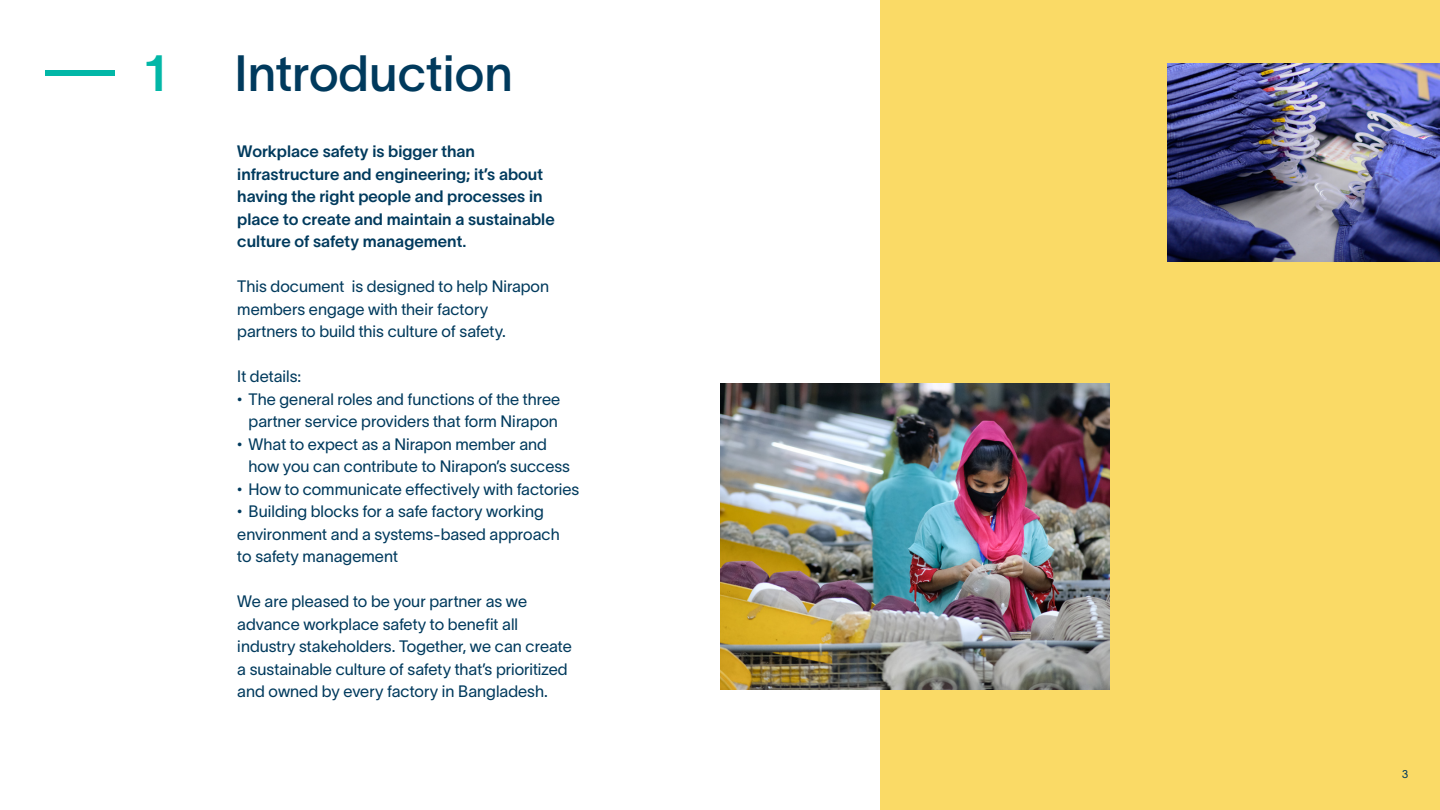
<style>
.page{position:relative;width:1440px;height:810px;background:#fff}
.page>*{position:absolute;margin:0;border:0;box-sizing:border-box;transform-origin:0 0}
.t1{font:50px "TWK Lausanne";color:#003a5d}
.t2{font:50px "TWK Lausanne";color:#02b7a7}
.Body{font:16.25px/22.5px "TWK Lausanne";color:#003a5d}
.Body-2{font:16.25px/22.5px "TWK Lausanne";color:#003a5d}
.t3{font:11.25px "TWK Lausanne";color:#003a5d}
</style>
<div class="page">
<div style="left:880px;top:0;width:560px;height:810px;background:#fada66"></div>
<img style="left:720px;top:384px;width:390px;height:306px">
<img style="left:1167px;top:63px;width:273px;height:198px">
<div style="left:45px;top:70px;width:70px;height:6px;background:#02b7a7"></div>
<h1 class="t2" style="left:145px;top:38px;width:24px">1</h1>
<h1 class="t1" style="left:235px;top:37px;width:280px">Introduction</h1>
<p class="Body-2" style="left:237px;top:139px;width:319px">Workplace safety is bigger than infrastructure and engineering; it’s about having the right people and processes in place to create and maintain a sustainable culture of safety management.</p>
<p class="Body" style="left:237px;top:274px;width:313px">This document is designed to help Nirapon members engage with their factory partners to build this culture of safety.</p>
<p class="Body" style="left:237px;top:364px;width:65px">It details:</p>
<p class="Body" style="left:237px;top:386px;width:324px;text-align:center"><sup>•</sup> The general roles and functions of the three partner service providers that form Nirapon</p>
<p class="Body" style="left:249px;top:431px;width:323px;text-indent:-11px"><sup>•</sup> What to expect as a Nirapon member and how you can contribute to Nirapon’s success</p>
<p class="Body" style="left:237px;top:476px;width:344px"><sup>•</sup> How to communicate effectively with factories</p>
<p class="Body" style="left:237px;top:499px;width:324px"><sup>•</sup> Building blocks for a safe factory working environment and a systems-based approach to safety management</p>
<p class="Body" style="left:237px;top:589px;width:336px">We are pleased to be your partner as we advance workplace safety to benefit all industry stakeholders. Together, we can create a sustainable culture of safety that’s prioritized and owned by every factory in Bangladesh.</p>
<p class="t3" style="left:1402px;top:766px;width:8px">3</p>
</div>
